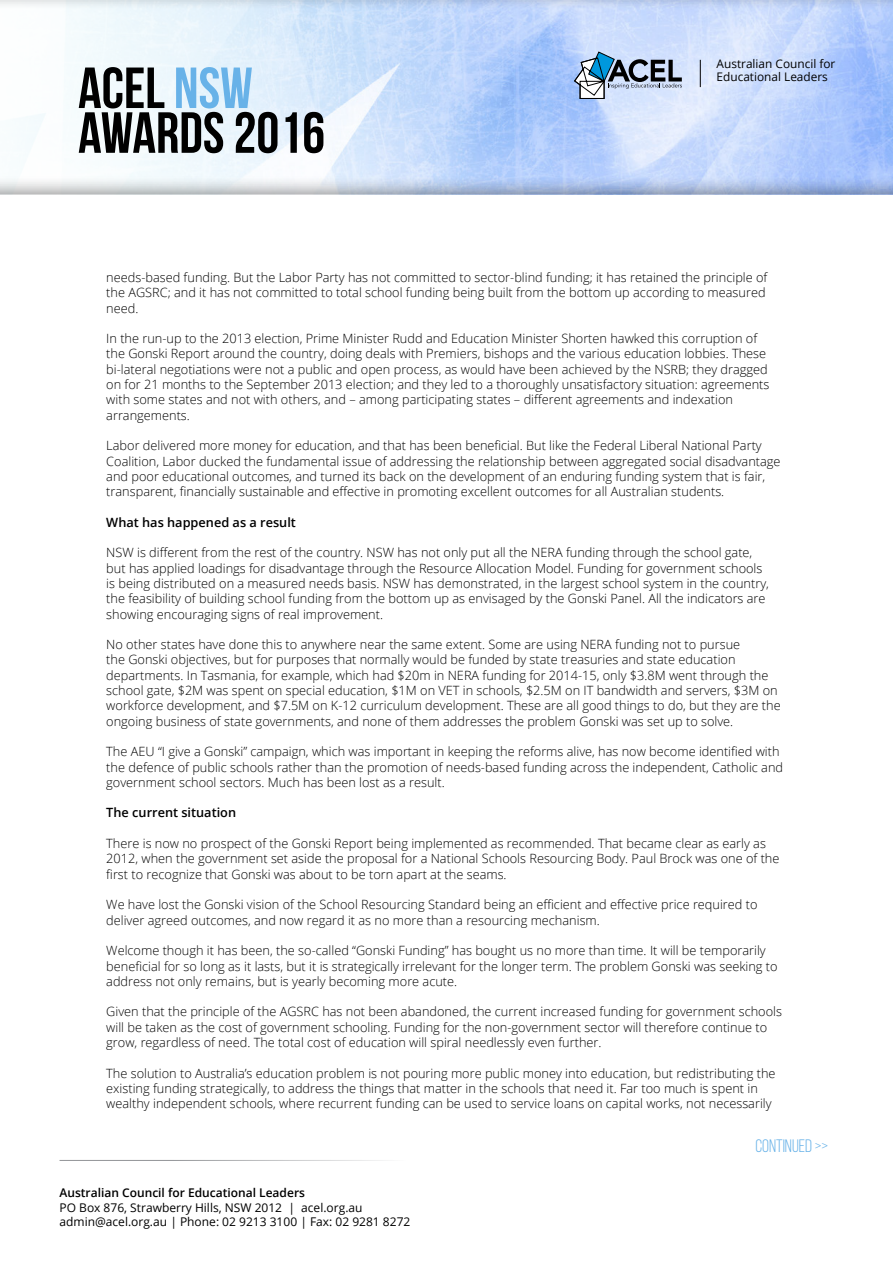
<style>
.page{position:relative;width:893px;height:1263px;background:#fff}
.page>*{position:absolute;margin:0;border:0;box-sizing:border-box;transform-origin:0 0}
.t1{font:700 57.9px/44.7px "Bebas Neue";color:#000}
.t2{font:18px "Bebas Neue";color:#68b2e8}
.t3{font:300 12.75px/15.3px "Open Sans";color:#000}
.t4{font:600 12.75px "Open Sans";color:#000}
.t5{font:12px/14.4px "Open Sans";color:#000}
.t6{font:600 12px "Open Sans";color:#000}
.t7{font:11.85px/13.4px "Open Sans";color:#000}
.s1{color:#68b2e8}
</style>
<div class="page">
<div style="left:0;top:0;width:893px;height:195px;background:#000;opacity:.4"></div>
<svg style="left:573px;top:51px;width:109px;height:48px;background:#98acc2"></svg>
<svg style="left:700px;top:60px;width:1px;height:27px"></svg>
<hr style="left:60px;top:1160px;width:534px;height:1px;background:#939598">
<h1 class="t1" style="left:78px;top:65px;width:249px">ACEL <span class="s1">NSW<br></span>AWARDS 2016</h1>
<p class="t7" style="left:717px;top:57px;width:120px">Australian Council for<br>Educational Leaders</p>
<p class="t3" style="left:106px;top:269px;width:663px">needs-based funding. But the Labor Party has not committed to sector-blind funding; it has retained the principle of the AGSRC; and it has not committed to total school funding being built from the bottom up according to measured need.</p>
<p class="t3" style="left:106px;top:330px;width:665px">In the run-up to the 2013 election, Prime Minister Rudd and Education Minister Shorten hawked this corruption of the Gonski Report around the country, doing deals with Premiers, bishops and the various education lobbies. These bi-lateral negotiations were not a public and open process, as would have been achieved by the NSRB; they dragged on for 21 months to the September 2013 election; and they led to a thoroughly unsatisfactory situation: agreements with some states and not with others, and – among participating states – different agreements and indexation arrangements.</p>
<p class="t3" style="left:106px;top:438px;width:676px">Labor delivered more money for education, and that has been beneficial. But like the Federal Liberal National Party Coalition, Labor ducked the fundamental issue of addressing the relationship between aggregated social disadvantage and poor educational outcomes, and turned its back on the development of an enduring funding system that is fair, transparent, financially sustainable and effective in promoting excellent outcomes for all Australian students.</p>
<p class="t4" style="left:106px;top:513px;width:191px">What has happened as a result</p>
<p class="t3" style="left:106px;top:545px;width:664px">NSW is different from the rest of the country. NSW has not only put all the NERA funding through the school gate, but has applied loadings for disadvantage through the Resource Allocation Model. Funding for government schools is being distributed on a measured needs basis. NSW has demonstrated, in the largest school system in the country, the feasibility of building school funding from the bottom up as envisaged by the Gonski Panel. All the indicators are showing encouraging signs of real improvement.</p>
<p class="t3" style="left:106px;top:636px;width:676px">No other states have done this to anywhere near the same extent. Some are using NERA funding not to pursue<br>the Gonski objectives, but for purposes that normally would be funded by state treasuries and state education departments. In Tasmania, for example, which had $20m in NERA funding for 2014-15, only $3.8M went through the school gate, $2M was spent on special education, $1M on VET in schools, $2.5M on IT bandwidth and servers, $3M on workforce development, and $7.5M on K-12 curriculum development. These are all good things to do, but they are the ongoing business of state governments, and none of them addresses the problem Gonski was set up to solve.</p>
<p class="t3" style="left:106px;top:744px;width:678px">The AEU “I give a Gonski” campaign, which was important in keeping the reforms alive, has now become identified with the defence of public schools rather than the promotion of needs-based funding across the independent, Catholic and government school sectors. Much has been lost as a result.</p>
<p class="t4" style="left:106px;top:804px;width:131px">The current situation</p>
<p class="t3" style="left:106px;top:835px;width:675px">There is now no prospect of the Gonski Report being implemented as recommended. That became clear as early as<br>2012, when the government set aside the proposal for a National Schools Resourcing Body. Paul Brock was one of the first to recognize that Gonski was about to be torn apart at the seams.</p>
<p class="t3" style="left:106px;top:897px;width:653px">We have lost the Gonski vision of the School Resourcing Standard being an efficient and effective price required to deliver agreed outcomes, and now regard it as no more than a resourcing mechanism.</p>
<p class="t3" style="left:106px;top:942px;width:673px">Welcome though it has been, the so-called “Gonski Funding” has bought us no more than time. It will be temporarily beneficial for so long as it lasts, but it is strategically irrelevant for the longer term. The problem Gonski was seeking to address not only remains, but is yearly becoming more acute.</p>
<p class="t3" style="left:106px;top:1004px;width:677px">Given that the principle of the AGSRC has not been abandoned, the current increased funding for government schools will be taken as the cost of government schooling. Funding for the non-government sector will therefore continue to grow, regardless of need. The total cost of education will spiral needlessly even further.</p>
<p class="t3" style="left:106px;top:1065px;width:671px">The solution to Australia’s education problem is not pouring more public money into education, but redistributing the existing funding strategically, to address the things that matter in the schools that need it. Far too much is spent in wealthy independent schools, where recurrent funding can be used to service loans on capital works, not necessarily</p>
<h2 class="t2" style="left:755px;top:1136px;width:74px">CONTINUED &gt;&gt;</h2>
<p class="t6" style="left:60px;top:1184px;width:247px">Australian Council for Educational Leaders</p>
<p class="t5" style="left:60px;top:1200px;width:352px">PO Box 876, Strawberry Hills, NSW 2012 | acel.org.au admin@acel.org.au | Phone: 02 9213 3100 | Fax: 02 9281 8272</p>
</div>
